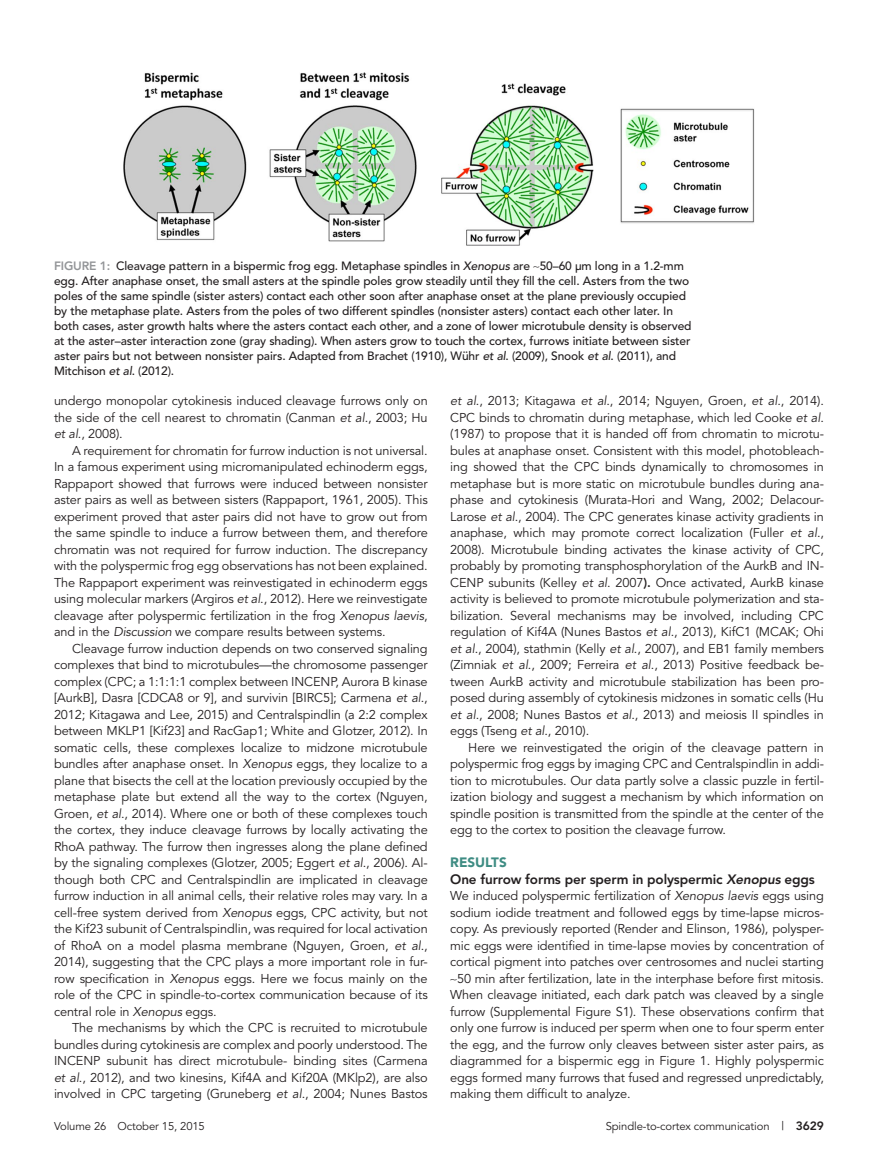
<style>
.page{position:relative;width:878px;height:1175px;background:#fff}
.page>*{position:absolute;margin:0;border:0;box-sizing:border-box;transform-origin:0 0}
.H2afterH1{font:800 13.5px "Avenir";letter-spacing:-.01em;color:#231f20}
.t1{font:900 13.5px "Avenir";color:#3e8c83}
.Para{font:12.75px/16.5px "Avenir";letter-spacing:-.01em;color:#231f20;text-align:justify}
.ParaFL{font:12.75px/16.5px "Avenir";letter-spacing:-.01em;color:#231f20;text-align:justify}
.FigCaption_35_5p{font:500 12px/15px "Avenir";letter-spacing:-.01em;color:#231f20}
.ParaFL-2{font:11.25px "Avenir";letter-spacing:-.01em;color:#231f20}
.s1{font-weight:800;color:#939598}
.s2{font-style:italic}
.s3{font-weight:800}
.s4{font-size:12px}
.s5{font-weight:800;font-size:12px}
</style>
<div class="page">
<img style="left:124px;top:72px;width:630px;height:174px">
<p class="FigCaption_35_5p" style="left:54px;top:258px;width:639px"><span class="s1">FIGURE 1:</span> Cleavage pattern in a bispermic frog egg. Metaphase spindles in <span class="s2">Xenopus</span> are ∼50–60 μm long in a 1.2-mm egg. After anaphase onset, the small asters at the spindle poles grow steadily until they fill the cell. Asters from the two poles of the same spindle (sister asters) contact each other soon after anaphase onset at the plane previously occupied by the metaphase plate. Asters from the poles of two different spindles (nonsister asters) contact each other later. In both cases, aster growth halts where the asters contact each other, and a zone of lower microtubule density is observed at the aster–aster interaction zone (gray shading). When asters grow to touch the cortex, furrows initiate between sister aster pairs but not between nonsister pairs. Adapted from Brachet (1910), Wühr <span class="s2">et al</span>. (2009), Snook <span class="s2">et al</span>. (2011), and Mitchison <span class="s2">et al</span>. (2012).</p>
<p class="Para" style="left:54px;top:393px;width:375px">undergo monopolar cytokinesis induced cleavage furrows only on the side of the cell nearest to chromatin (Canman <span class="s2">et al</span>., 2003; Hu <span class="s2">et al</span>., 2008).</p>
<p class="Para" style="left:54px;top:442px;width:375px;text-indent:18px">A requirement for chromatin for furrow induction is not universal.<br>In a famous experiment using micromanipulated echinoderm eggs, Rappaport showed that furrows were induced between nonsister aster pairs as well as between sisters (Rappaport, 1961, 2005). This experiment proved that aster pairs did not have to grow out from the same spindle to induce a furrow between them, and therefore chromatin was not required for furrow induction. The discrepancy with the polyspermic frog egg observations has not been explained.<br>The Rappaport experiment was reinvestigated in echinoderm eggs using molecular markers (Argiros <span class="s2">et al</span>., 2012). Here we reinvestigate cleavage after polyspermic fertilization in the frog <span class="s2">Xenopus laevis</span>, and in the <span class="s2">Discussion</span> we compare results between systems.</p>
<p class="Para" style="left:54px;top:640px;width:375px;text-indent:18px">Cleavage furrow induction depends on two conserved signaling complexes that bind to microtubules—the chromosome passenger complex (CPC; a 1:1:1:1 complex between INCENP, Aurora B kinase [AurkB], Dasra [CDCA8 or 9], and survivin [BIRC5]; Carmena <span class="s2">et al</span>., 2012; Kitagawa and Lee, 2015) and Centralspindlin (a 2:2 complex between MKLP1 [Kif23] and RacGap1; White and Glotzer, 2012). In somatic cells, these complexes localize to midzone microtubule bundles after anaphase onset. In <span class="s2">Xenopus</span> eggs, they localize to a plane that bisects the cell at the location previously occupied by the metaphase plate but extend all the way to the cortex (Nguyen, Groen, <span class="s2">et al</span>., 2014). Where one or both of these complexes touch the cortex, they induce cleavage furrows by locally activating the RhoA pathway. The furrow then ingresses along the plane defined by the signaling complexes (Glotzer, 2005; Eggert <span class="s2">et al</span>., 2006). Al&shy;though both CPC and Centralspindlin are implicated in cleavage furrow induction in all animal cells, their relative roles may vary. In a cell-free system derived from <span class="s2">Xenopus</span> eggs, CPC activity, but not the Kif23 subunit of Centralspindlin, was required for local activation of RhoA on a model plasma membrane (Nguyen, Groen, <span class="s2">et al</span>., 2014), suggesting that the CPC plays a more important role in fur&shy;row specification in <span class="s2">Xenopus</span> eggs. Here we focus mainly on the role of the CPC in spindle-to-cortex communication because of its central role in <span class="s2">Xenopus</span> eggs.</p>
<p class="Para" style="left:54px;top:1020px;width:375px;text-indent:18px">The mechanisms by which the CPC is recruited to microtubule bundles during cytokinesis are complex and poorly understood. The INCENP subunit has direct microtubule- binding sites (Carmena <span class="s2">et al</span>., 2012), and two kinesins, Kif4A and Kif20A (MKlp2), are also involved in CPC targeting (Gruneberg <span class="s2">et al</span>., 2004; Nunes Bastos</p>
<p class="Para" style="left:450px;top:393px;width:375px"><span class="s2">et al</span>., 2013; Kitagawa <span class="s2">et al</span>., 2014; Nguyen, Groen, <span class="s2">et al</span>., 2014).<br>CPC binds to chromatin during metaphase, which led Cooke <span class="s2">et al</span>. (1987) to propose that it is handed off from chromatin to microtu&shy;bules at anaphase onset. Consistent with this model, photobleach&shy;ing showed that the CPC binds dynamically to chromosomes in metaphase but is more static on microtubule bundles during ana&shy;phase and cytokinesis (Murata-Hori and Wang, 2002; Delacour-Larose <span class="s2">et al</span>., 2004). The CPC generates kinase activity gradients in anaphase, which may promote correct localization (Fuller <span class="s2">et al</span>., 2008). Microtubule binding activates the kinase activity of CPC, probably by promoting transphosphorylation of the AurkB and IN-CENP subunits (Kelley <span class="s2">et al</span>. 2007<span class="s3">).</span> Once activated, AurkB kinase activity is believed to promote microtubule polymerization and sta&shy;bilization. Several mechanisms may be involved, including CPC regulation of Kif4A (Nunes Bastos <span class="s2">et al</span>., 2013), KifC1 (MCAK; Ohi <span class="s2">et al</span>., 2004), stathmin (Kelly <span class="s2">et al</span>., 2007), and EB1 family members (Zimniak <span class="s2">et al</span>., 2009; Ferreira <span class="s2">et al</span>., 2013) Positive feedback be&shy;tween AurkB activity and microtubule stabilization has been pro&shy;posed during assembly of cytokinesis midzones in somatic cells (Hu <span class="s2">et al</span>., 2008; Nunes Bastos <span class="s2">et al</span>., 2013) and meiosis II spindles in eggs (Tseng <span class="s2">et al</span>., 2010).</p>
<p class="Para" style="left:450px;top:739px;width:375px;text-indent:18px">Here we reinvestigated the origin of the cleavage pattern in polyspermic frog eggs by imaging CPC and Centralspindlin in addi&shy;tion to microtubules. Our data partly solve a classic puzzle in fertil&shy;ization biology and suggest a mechanism by which information on spindle position is transmitted from the spindle at the center of the egg to the cortex to position the cleavage furrow.</p>
<h1 class="t1" style="left:450px;top:854px;width:58px">RESULTS</h1>
<p class="H2afterH1" style="left:450px;top:871px;width:366px">One furrow forms per sperm in polyspermic <span class="s2">Xenopus</span> eggs</p>
<p class="ParaFL" style="left:450px;top:888px;width:375px">We induced polyspermic fertilization of <span class="s2">Xenopus laevis</span> eggs using sodium iodide treatment and followed eggs by time-lapse micros&shy;copy. As previously reported (Render and Elinson, 1986), polysper&shy;mic eggs were identified in time-lapse movies by concentration of cortical pigment into patches over centrosomes and nuclei starting ∼50 min after fertilization, late in the interphase before first mitosis.<br>When cleavage initiated, each dark patch was cleaved by a single furrow (Supplemental Figure S1). These observations confirm that only one furrow is induced per sperm when one to four sperm enter the egg, and the furrow only cleaves between sister aster pairs, as diagrammed for a bispermic egg in Figure 1. Highly polyspermic eggs formed many furrows that fused and regressed unpredictably, making them difficult to analyze.</p>
<p class="ParaFL-2" style="left:54px;top:1119px;width:152px">Volume 26 October 15, 2015</p>
<p class="ParaFL-2" style="left:605px;top:1119px;width:220px">Spindle-to-cortex communication <span class="s4">|</span> <span class="s5">3629</span></p>
</div>
